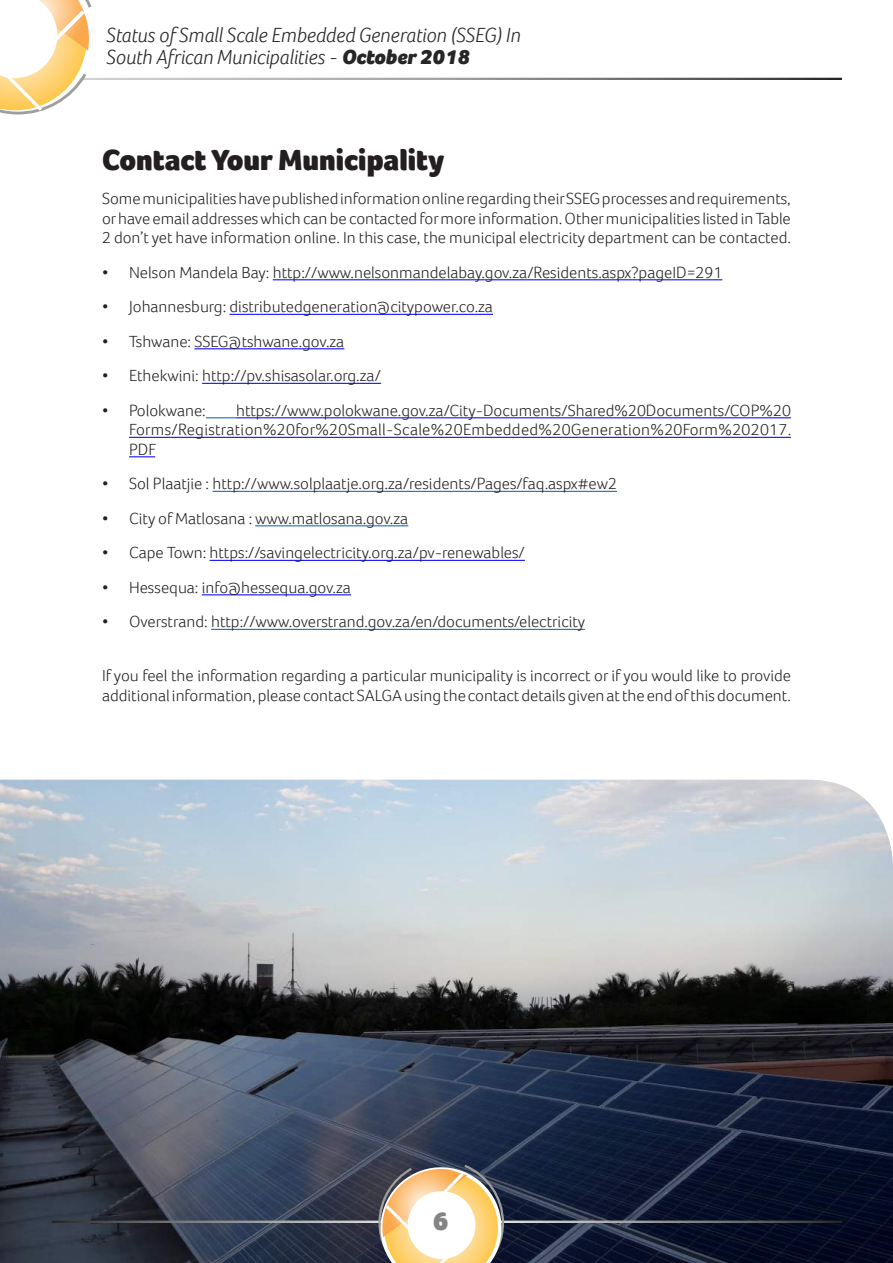
<style>
.page{position:relative;width:893px;height:1263px;background:#fff}
.page>*{position:absolute;margin:0;border:0;box-sizing:border-box;transform-origin:0 0}
.t1{font:900 30px "Foco";color:#231f20}
.t2{font:900 27px "Foco";color:#848484}
.t3{font:italic 300 21px/22.5px "Foco";color:#262626}
.t4{font:300 16.5px/19.5px "Foco";color:#231f20;text-align:justify}
.s1{font-weight:900}
</style>
<div class="page">
<svg style="left:0;top:0;width:99px;height:115px"></svg>
<hr style="left:273px;top:279px;width:449px;height:1px;background:#00f">
<hr style="left:230px;top:314px;width:263px;height:1px;background:#00f">
<hr style="left:194px;top:348px;width:150px;height:1px;background:#00f">
<hr style="left:202px;top:383px;width:179px;height:1px;background:#00f">
<hr style="left:206px;top:417px;width:30px;height:1px;background:#0563c1">
<hr style="left:236px;top:417px;width:555px;height:1px;background:#00f">
<hr style="left:129px;top:437px;width:662px;height:1px;background:#00f">
<svg style="left:129px;top:456px;width:26px;height:1px"></svg>
<hr style="left:212px;top:491px;width:405px;height:1px;background:#0563c1">
<hr style="left:255px;top:525px;width:153px;height:1px;background:#0563c1">
<hr style="left:210px;top:560px;width:315px;height:1px;background:#00f">
<hr style="left:202px;top:594px;width:149px;height:1px;background:#00f">
<hr style="left:211px;top:629px;width:374px;height:1px;background:#0563c1">
<img style="left:0;top:780px;width:893px;height:483px">
<svg style="left:374px;top:1163px;width:134px;height:100px"></svg>
<p class="t3" style="left:106px;top:23px;width:416px">Status of Small Scale Embedded Generation (SSEG) In<br>South African Municipalities - <span class="s1">October 2018</span></p>
<h1 class="t1" style="left:102px;top:140px;width:344px">Contact Your Municipality</h1>
<p class="t4" style="left:102px;top:189px;width:690px">Some municipalities have published information online regarding their SSEG processes and requirements, or have email addresses which can be contacted for more information. Other municipalities listed in Table 2 don’t yet have information online. In this case, the municipal electricity department can be contacted.</p>
<p class="t4" style="left:102px;top:262px;width:622px">• Nelson Mandela Bay: http://www.nelsonmandelabay.gov.za/Residents.aspx?pageID=291</p>
<p class="t4" style="left:102px;top:297px;width:392px">• Johannesburg: distributedgeneration@citypower.co.za</p>
<p class="t4" style="left:102px;top:331px;width:244px">• Tshwane: SSEG@tshwane.gov.za</p>
<p class="t4" style="left:102px;top:366px;width:281px">• Ethekwini: http://pv.shisasolar.org.za/</p>
<p class="t4" style="left:102px;top:400px;width:105px">• Polokwane:</p>
<p class="t4" style="left:129px;top:400px;width:664px;text-indent:107px">https://www.polokwane.gov.za/City-Documents/Shared%20Documents/COP%20<br>Forms/Registration%20for%20Small-Scale%20Embedded%20Generation%20Form%202017.<br>PDF</p>
<p class="t4" style="left:102px;top:474px;width:516px">• Sol Plaatjie : http://www.solplaatje.org.za/residents/Pages/faq.aspx#ew2</p>
<p class="t4" style="left:102px;top:508px;width:308px">• City of Matlosana : www.matlosana.gov.za</p>
<p class="t4" style="left:102px;top:543px;width:424px">• Cape Town: https://savingelectricity.org.za/pv-renewables/</p>
<p class="t4" style="left:102px;top:577px;width:250px">• Hessequa: info@hessequa.gov.za</p>
<p class="t4" style="left:102px;top:612px;width:485px">• Overstrand: http://www.overstrand.gov.za/en/documents/electricity</p>
<p class="t4" style="left:102px;top:666px;width:690px">If you feel the information regarding a particular municipality is incorrect or if you would like to provide additional information, please contact SALGA using the contact details given at the end of this document.</p>
<h2 class="t2" style="left:433px;top:1203px;width:17px">6</h2>
</div>
